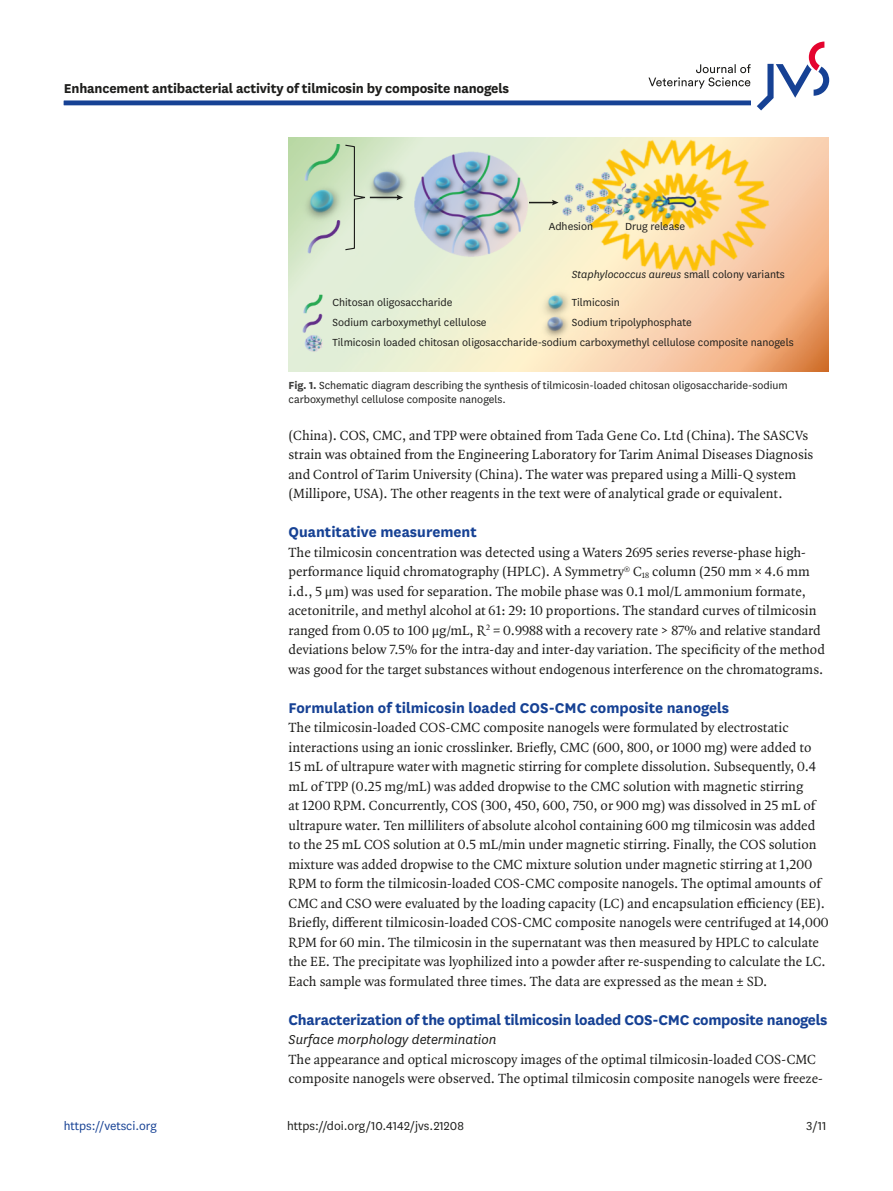
<style>
.page{position:relative;width:893px;height:1191px;background:#fff}
.page>*{position:absolute;margin:0;border:0;box-sizing:border-box;transform-origin:0 0}
.body_title2{font:700 16.5px "National";letter-spacing:-.01em;color:#164194}
.alt-title-type{font:700 15px "National";letter-spacing:-.01em;color:#1d1d1b}
.body_title3{font:italic 15px "National";color:#1d1d1b}
.body_p_first{font:14.25px/19.5px "Quadraat OT";color:#1d1d1b}
.doi_running_footer{font:13.5px "National";color:#1d1d1b}
.t1{font:13.5px "National";color:#164194}
.fig_caption{font:12px/20px "National";color:#1d1d1b}
.t2{font:italic 12px "National";color:#1d1d1b}
.s1{font-style:normal}
.s2{font-weight:700;color:#3d3d3c}
</style>
<div class="page">
<hr style="left:64px;top:101px;width:687px;height:4px;background:#164194">
<svg style="left:757px;top:42px;width:72px;height:68px"></svg>
<svg style="left:648px;top:64px;width:103px;height:25px"></svg>
<img style="left:289px;top:137px;width:540px;height:234px">
<svg style="left:529px;top:200px;width:30px;height:5px"></svg>
<svg style="left:344px;top:144px;width:59px;height:107px;background:#ccdbc6"></svg>
<p class="alt-title-type" style="left:64px;top:77px;width:447px">Enhancement antibacterial activity of tilmicosin by composite nanogels</p>
<p class="fig_caption" style="left:549px;top:216px;width:46px">Adhesion</p>
<p class="fig_caption" style="left:625px;top:216px;width:61px">Drug release</p>
<p class="t2" style="left:572px;top:266px;width:214px">Staphylococcus aureus <span class="s1">small colony variants</span></p>
<p class="fig_caption" style="left:333px;top:292px;width:156px">Chitosan oligosaccharide<br>Sodium carboxymethyl cellulose</p>
<p class="fig_caption" style="left:572px;top:292px;width:50px">Tilmicosin</p>
<p class="fig_caption" style="left:333px;top:312px;width:463px;text-indent:239px">Sodium tripolyphosphate<br>Tilmicosin loaded chitosan oligosaccharide-sodium carboxymethyl cellulose composite nanogels</p>
<p class="fig_caption" style="left:289px;top:378px;width:501px;line-height:13.5px"><span class="s2">Fig. 1.</span> Schematic diagram describing the synthesis of tilmicosin-loaded chitosan oligosaccharide-sodium carboxymethyl cellulose composite nanogels.</p>
<p class="body_p_first" style="left:289px;top:425px;width:526px">(China). COS, CMC, and TPP were obtained from Tada Gene Co. Ltd (China). The SASCVs strain was obtained from the Engineering Laboratory for Tarim Animal Diseases Diagnosis and Control of Tarim University (China). The water was prepared using a Milli-Q system (Millipore, USA). The other reagents in the text were of analytical grade or equivalent.</p>
<p class="body_title2" style="left:289px;top:520px;width:190px">Quantitative measurement</p>
<p class="body_p_first" style="left:289px;top:542px;width:538px">The tilmicosin concentration was detected using a Waters 2695 series reverse-phase high&shy;performance liquid chromatography (HPLC). A Symmetry<sup>®</sup> C<sub>18</sub> column (250 mm × 4.6 mm i.d., 5 µm) was used for separation. The mobile phase was 0.1 mol/L ammonium formate, acetonitrile, and methyl alcohol at 61: 29: 10 proportions. The standard curves of tilmicosin ranged from 0.05 to 100 µg/mL, R<sup>2</sup> = 0.9988 with a recovery rate &gt; 87% and relative standard deviations below 7.5% for the intra-day and inter-day variation. The specificity of the method was good for the target substances without endogenous interference on the chromatograms.</p>
<p class="body_title2" style="left:289px;top:696px;width:442px">Formulation of tilmicosin loaded COS-CMC composite nanogels</p>
<p class="body_p_first" style="left:289px;top:718px;width:542px">The tilmicosin-loaded COS-CMC composite nanogels were formulated by electrostatic interactions using an ionic crosslinker. Briefly, CMC (600, 800, or 1000 mg) were added to<br>15 mL of ultrapure water with magnetic stirring for complete dissolution. Subsequently, 0.4 mL of TPP (0.25 mg/mL) was added dropwise to the CMC solution with magnetic stirring<br>at 1200 RPM. Concurrently, COS (300, 450, 600, 750, or 900 mg) was dissolved in 25 mL of ultrapure water. Ten milliliters of absolute alcohol containing 600 mg tilmicosin was added to the 25 mL COS solution at 0.5 mL/min under magnetic stirring. Finally, the COS solution mixture was added dropwise to the CMC mixture solution under magnetic stirring at 1,200<br>RPM to form the tilmicosin-loaded COS-CMC composite nanogels. The optimal amounts of CMC and CSO were evaluated by the loading capacity (LC) and encapsulation efficiency (EE).<br>Briefly, different tilmicosin-loaded COS-CMC composite nanogels were centrifuged at 14,000<br>RPM for 60 min. The tilmicosin in the supernatant was then measured by HPLC to calculate the EE. The precipitate was lyophilized into a powder after re-suspending to calculate the LC.<br>Each sample was formulated three times. The data are expressed as the mean ± SD.</p>
<p class="body_title2" style="left:289px;top:1008px;width:541px">Characterization of the optimal tilmicosin loaded COS-CMC composite nanogels</p>
<p class="body_title3" style="left:289px;top:1030px;width:209px">Surface morphology determination</p>
<p class="body_p_first" style="left:289px;top:1049px;width:536px">The appearance and optical microscopy images of the optimal tilmicosin-loaded COS-CMC composite nanogels were observed. The optimal tilmicosin composite nanogels were freeze-</p>
<p class="t1" style="left:64px;top:1116px;width:95px">https://vetsci.org</p>
<p class="doi_running_footer" style="left:287px;top:1116px;width:178px">https://doi.org/10.4142/jvs.21208</p>
<p class="doi_running_footer" style="left:807px;top:1116px;width:22px">3/11</p>
</div>
